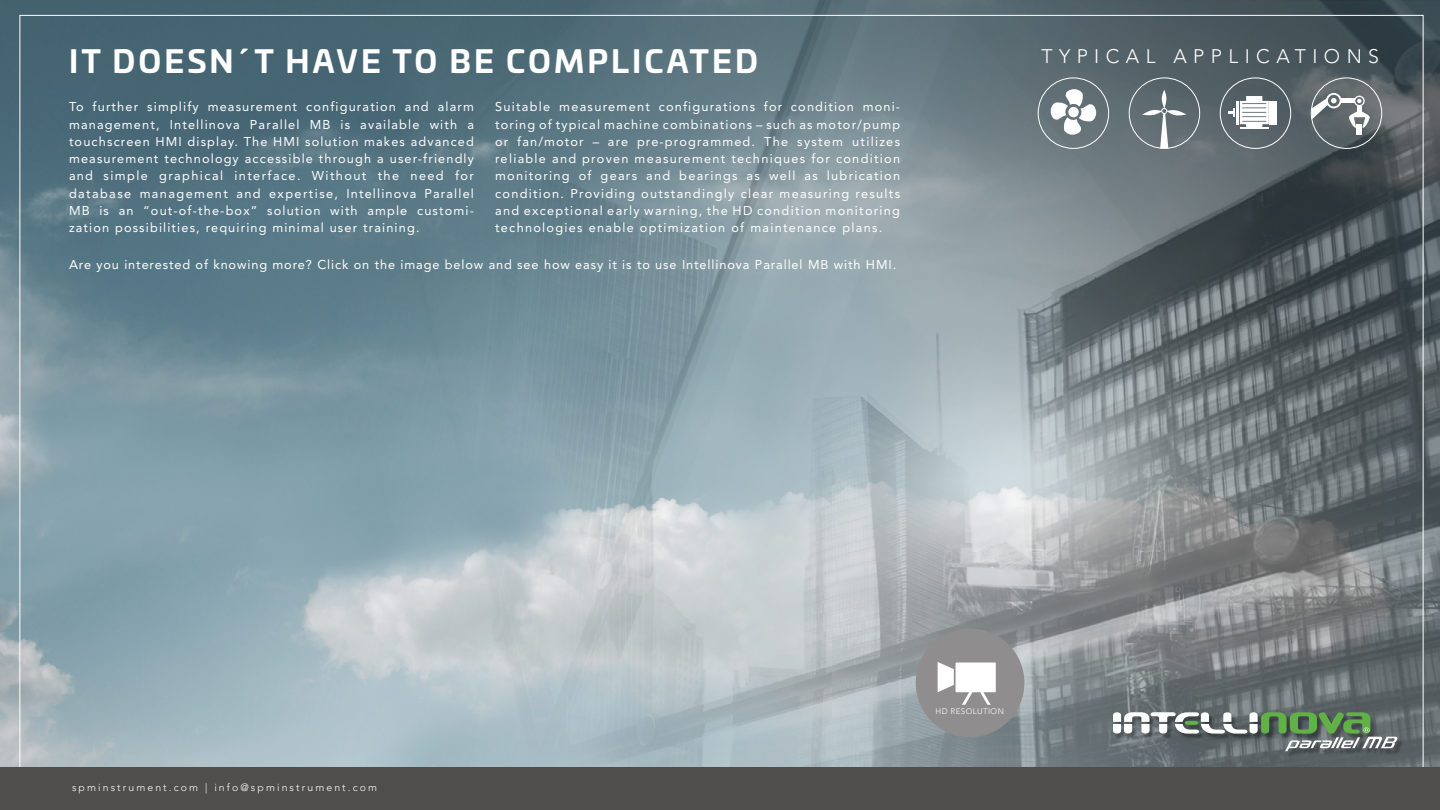
<style>
.page{position:relative;width:1440px;height:810px;background:#fff}
.page>*{position:absolute;margin:0;border:0;box-sizing:border-box;transform-origin:0 0}
.t1{font:700 30.75px "Univia Pro";letter-spacing:.1em;color:#fff}
.t2{font:300 19.5px "Avenir LT Std";letter-spacing:.33em;color:#fff}
.t3{font:12.75px/17.2px "Avenir LT Std";letter-spacing:.09em;color:#fff;text-align:justify}
.t4{font:12.75px "Avenir LT Std";letter-spacing:.07em;color:#fff}
.t5{font:300 10.5px "Avenir LT Std";letter-spacing:.2em;color:#fff}
.t6{font:300 8.02px "Avenir LT Std";letter-spacing:.05em;color:#fff}
</style>
<div class="page">
<img style="left:0;top:0;width:1440px;height:768px">
<div style="left:0;top:768px;width:1440px;height:42px;background:#504e4d"></div>
<div style="left:1114px;top:713px;width:290px;height:45px;background:#000;opacity:.35"></div>
<svg style="left:1113px;top:712px;width:284px;height:39px;background:#78887c"></svg>
<div style="left:1270px;top:101px;width:7px;height:23px;background:#fff"></div>
<div style="left:1246px;top:96px;width:16px;height:6px;background:#fff"></div>
<div style="left:1246px;top:123px;width:16px;height:5px;background:#fff"></div>
<hr style="left:1240px;top:127px;width:29px;height:2px;background:#fff">
<svg style="left:1228px;top:101px;width:41px;height:23px"></svg>
<div style="left:1220px;top:78px;width:71px;height:71px;border:1px solid #fff;border-radius:50%"></div>
<div style="left:1326px;top:93px;width:16px;height:15px;border:2px solid #fff;border-radius:50%"></div>
<svg style="left:1312px;top:98px;width:25px;height:22px"></svg>
<div style="left:1354px;top:96px;width:11px;height:10px;border:1px solid #fff;border-radius:50%"></div>
<div style="left:1341px;top:98px;width:14px;height:5px;background:#fff"></div>
<svg style="left:1349px;top:99px;width:21px;height:29px"></svg>
<div style="left:1357px;top:124px;width:5px;height:10px;background:#fff"></div>
<div style="left:1311px;top:78px;width:71px;height:71px;border:1px solid #fff;border-radius:50%"></div>
<svg style="left:1049px;top:88px;width:48px;height:48px"></svg>
<div style="left:1068px;top:107px;width:11px;height:10px;background:#fff;border-radius:50%"></div>
<div style="left:1038px;top:78px;width:71px;height:71px;border:1px solid #fff;border-radius:50%"></div>
<svg style="left:1142px;top:90px;width:44px;height:58px;background:#778286"></svg>
<div style="left:1129px;top:78px;width:71px;height:71px;border:1px solid #fff;border-radius:50%"></div>
<div style="left:916px;top:628px;width:108px;height:109px;background:#8f8d8d;border-radius:50%"></div>
<svg style="left:938px;top:662px;width:16px;height:30px"></svg>
<div style="left:956px;top:662px;width:40px;height:30px;background:#fff"></div>
<svg style="left:980px;top:692px;width:11px;height:13px"></svg>
<svg style="left:962px;top:692px;width:11px;height:13px"></svg>
<h1 class="t1" style="left:69px;top:36px;width:691px">IT DOESN´T HAVE TO BE COMPLICATED</h1>
<p class="t3" style="left:69px;top:98px;width:407px">To further simplify measurement configuration and alarm management, Intellinova Parallel MB is available with a touchscreen HMI display. The HMI solution makes advanced measurement technology accessible through a user-friendly and simple graphical interface. Without the need for database management and expertise, Intellinova Parallel MB is an “out-of-the-box” solution with ample customi&shy;zation possibilities, requiring minimal user training.</p>
<p class="t3" style="left:495px;top:98px;width:407px">Suitable measurement configurations for condition moni&shy;toring of typical machine combinations – such as motor/pump or fan/motor – are pre-programmed. The system utilizes reliable and proven measurement techniques for condition monitoring of gears and bearings as well as lubrication condition. Providing outstandingly clear measuring results and exceptional early warning, the HD condition monitoring technologies enable optimization of maintenance plans.</p>
<p class="t4" style="left:69px;top:257px;width:829px">Are you interested of knowing more? Click on the image below and see how easy it is to use Intellinova Parallel MB with HMI.</p>
<h2 class="t2" style="left:1041px;top:45px;width:339px">TYPICAL APPLICATIONS</h2>
<p class="t5" style="left:72px;top:781px;width:307px">spminstrument.com | info@spminstrument.com</p>
<p class="t6" style="left:936px;top:707px;width:70px">HD RESOLUTION</p>
</div>
